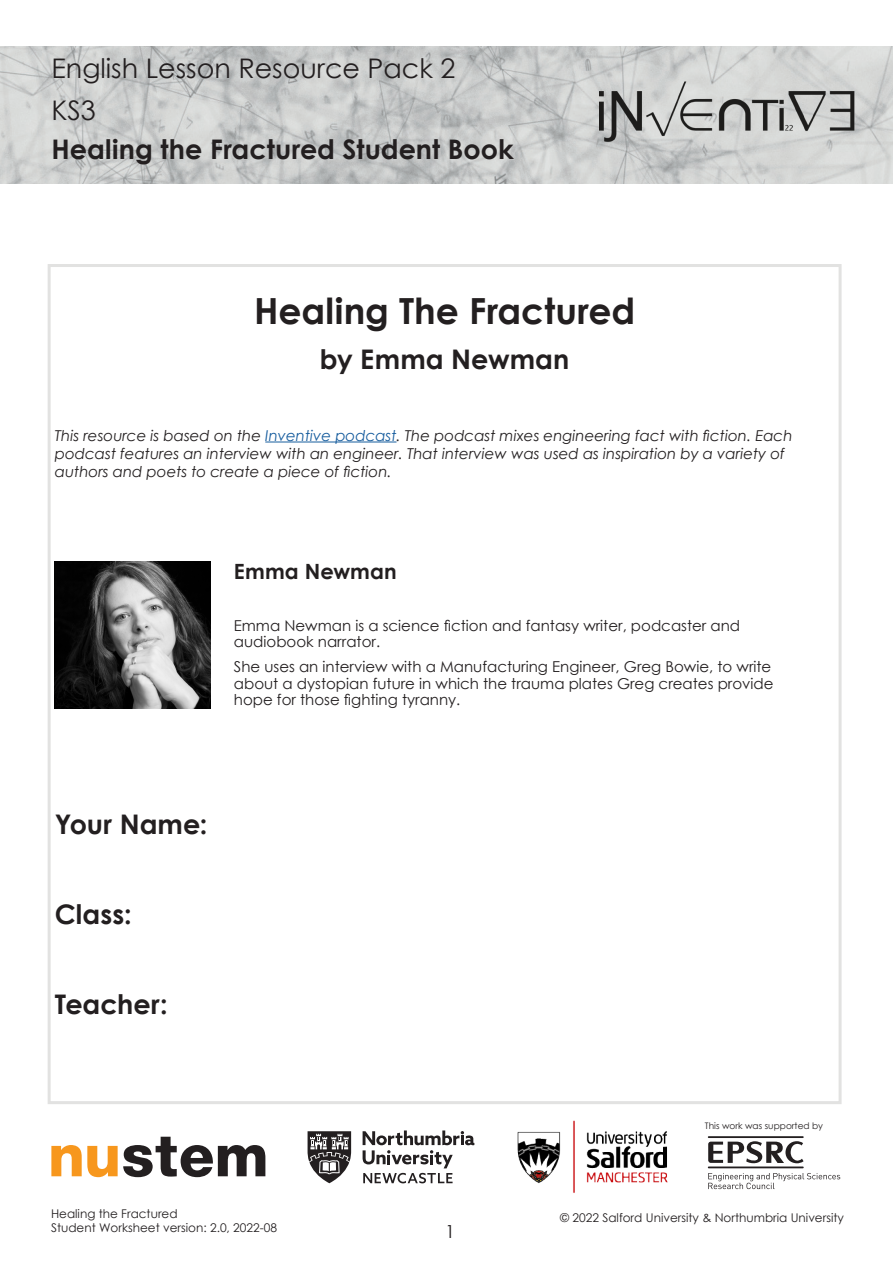
<style>
.page{position:relative;width:893px;height:1263px;background:#fff}
.page>*{position:absolute;margin:0;border:0;box-sizing:border-box;transform-origin:0 0}
.Heading_bold{font:700 36px "Century Gothic";color:#231f20}
.Heading_bold-2{font:700 27px "Century Gothic";color:#231f20}
.Heading_Light{font:27px "Century Gothic";color:#231f20}
.Heading_2{font:700 21px "Century Gothic";letter-spacing:.005em;color:#231f20}
.t1{font:18px "Century Gothic";color:#231f20}
.Main_text{font:15px/16.5px "Century Gothic";color:#231f20}
.Small_italic{font:italic 15px/18px "Century Gothic";color:#231f20}
.t2{font:12px/13.5px "Century Gothic";color:#231f20}
.t3{font:9px "Century Gothic";color:#231f20}
.s1{color:#175d9e}
</style>
<div class="page">
<hr style="left:265px;top:442px;width:132px;height:1px;background:#175d9e">
<svg style="left:51px;top:1137px;width:214px;height:40px"></svg>
<svg style="left:363px;top:1130px;width:111px;height:53px"></svg>
<svg style="left:308px;top:1131px;width:43px;height:53px"></svg>
<img style="left:517px;top:1120px;width:151px;height:73px">
<hr style="left:708px;top:1166px;width:96px;height:2px;background:#231f20">
<hr style="left:708px;top:1136px;width:96px;height:2px;background:#231f20">
<svg style="left:708px;top:1141px;width:95px;height:23px"></svg>
<svg style="left:708px;top:1173px;width:132px;height:16px"></svg>
<img style="left:1px;top:46px;width:891px;height:137px">
<img style="left:600px;top:76px;width:255px;height:71px">
<img style="left:55px;top:561px;width:156px;height:147px">
<p class="Heading_Light" style="left:51px;top:49px;width:405px">English Lesson Resource Pack 2</p>
<p class="Heading_Light" style="left:51px;top:91px;width:46px">KS3</p>
<p class="Heading_bold-2" style="left:51px;top:129px;width:464px">Healing the Fractured Student Book</p>
<p class="Heading_bold" style="left:254px;top:284px;width:383px">Healing The Fractured</p>
<p class="Heading_bold-2" style="left:320px;top:339px;width:251px">by Emma Newman</p>
<p class="Small_italic" style="left:55px;top:426px;width:739px">This resource is based on the <span class="s1">Inventive podcast</span>. The podcast mixes engineering fact with fiction. Each podcast features an interview with an engineer. That interview was used as inspiration by a variety of authors and poets to create a piece of fiction.</p>
<p class="Heading_2" style="left:234px;top:555px;width:164px">Emma Newman</p>
<p class="Main_text" style="left:234px;top:617px;width:508px">Emma Newman is a science fiction and fantasy writer, podcaster and audiobook narrator.</p>
<p class="Main_text" style="left:234px;top:658px;width:541px">She uses an interview with a Manufacturing Engineer, Greg Bowie, to write about a dystopian future in which the trauma plates Greg creates provide hope for those fighting tyranny.</p>
<p class="Heading_bold-2" style="left:55px;top:804px;width:154px">Your Name:</p>
<p class="Heading_bold-2" style="left:55px;top:894px;width:78px">Class:</p>
<p class="Heading_bold-2" style="left:55px;top:984px;width:114px">Teacher:</p>
<p class="t3" style="left:705px;top:1119px;width:120px">This work was supported by</p>
<p class="t2" style="left:51px;top:1207px;width:228px">Healing the Fractured<br>Student Worksheet version: 2.0, 2022-08</p>
<p class="t2" style="left:560px;top:1211px;width:285px">© 2022 Salford University &amp; Northumbria University</p>
<p class="t1" style="left:445px;top:1219px;width:11px">1</p>
</div>
